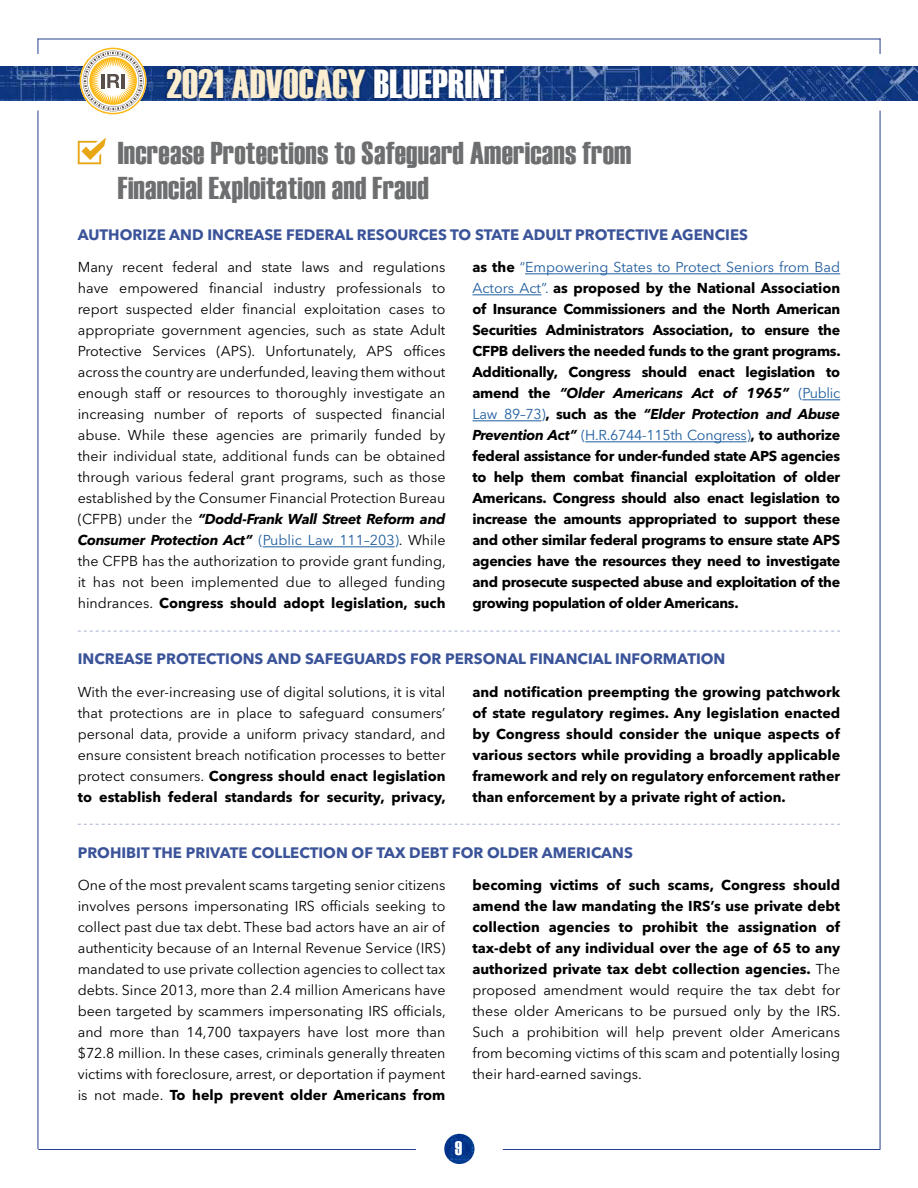
<style>
.page{position:relative;width:918px;height:1188px;background:#fff}
.page>*{position:absolute;margin:0;border:0;box-sizing:border-box;transform-origin:0 0}
.t1{font:40.5px "Haettenschweiler";letter-spacing:.01em;color:#faedd0}
.t2{font:31.5px/34.5px "Haettenschweiler";letter-spacing:.01em;color:#6d6e70}
.t3{font:19.5px "Haettenschweiler";color:#fff}
.t4{font:700 15px "Avenir Next LT Pro";color:#3a5399}
.t5{font:14.25px/21px "Avenir Next LT Pro";color:#000;text-align:justify}
.t6{font:700 14.25px/21px "Avenir Next LT Pro";color:#000;text-align:justify}
.s1{color:#fff}
.s2{font-weight:700;font-style:italic}
.s3{color:#205d9e}
.s4{font-weight:700}
.s5{font-weight:400;color:#205d9e}
.s6{font-style:italic}
.s7{font-weight:400}
</style>
<div class="page">
<img style="left:0;top:66px;width:918px;height:34px">
<img style="left:444px;top:1134px;width:31px;height:30px;border-radius:15px">
<svg style="left:80px;top:48px;width:66px;height:66px"></svg>
<hr style="left:121px;top:74px;width:3px;height:14px;background:#594f4a">
<div style="left:164px;top:65px;width:344px;height:37px;background:#000;opacity:.43"></div>
<hr style="left:38px;top:39px;width:842px;height:1px;background:#24408e">
<svg style="left:38px;top:39px;width:1px;height:15px"></svg>
<hr style="left:38px;top:111px;width:1px;height:1038px;background:#24408e">
<svg style="left:880px;top:39px;width:1px;height:15px"></svg>
<hr style="left:880px;top:111px;width:1px;height:1038px;background:#24408e">
<hr style="left:503px;top:1149px;width:377px;height:1px;background:#24408e">
<hr style="left:38px;top:1149px;width:378px;height:1px;background:#24408e">
<svg style="left:78px;top:824px;width:762px;height:1px"></svg>
<svg style="left:78px;top:631px;width:762px;height:1px"></svg>
<hr style="left:263px;top:546px;width:132px;height:1px;background:#205d9e">
<hr style="left:525px;top:273px;width:315px;height:1px;background:#205d9e">
<hr style="left:473px;top:294px;width:68px;height:1px;background:#205d9e">
<hr style="left:802px;top:399px;width:38px;height:1px;background:#205d9e">
<hr style="left:473px;top:420px;width:69px;height:1px;background:#205d9e">
<hr style="left:585px;top:441px;width:162px;height:1px;background:#205d9e">
<svg style="left:78px;top:137px;width:28px;height:27px"></svg>
<h1 class="t1" style="left:167px;top:69px;width:339px">2021 ADVOCACY <span class="s1">BLUEPRINT</span></h1>
<h2 class="t2" style="left:118px;top:138px;width:515px">Increase Protections to Safeguard Americans from<br>Financial Exploitation and Fraud</h2>
<p class="t4" style="left:78px;top:228px;width:672px">AUTHORIZE AND INCREASE FEDERAL RESOURCES TO STATE ADULT PROTECTIVE AGENCIES</p>
<p class="t5" style="left:78px;top:258px;width:370px">Many recent federal and state laws and regulations have empowered financial industry professionals to report suspected elder financial exploitation cases to appropriate government agencies, such as state Adult Protective Services (APS). Unfortunately, APS offices across the country are underfunded, leaving them without enough staff or resources to thoroughly investigate an increasing number of reports of suspected financial abuse. While these agencies are primarily funded by their individual state, additional funds can be obtained through various federal grant programs, such as those established by the Consumer Financial Protection Bureau (CFPB) under the <span class="s2">“Dodd-Frank Wall Street Reform and Consumer Protection Act”</span> <span class="s3">(Public Law 111–203)</span>. While the CFPB has the authorization to provide grant funding, it has not been implemented due to alleged funding hindrances. <span class="s4">Congress should adopt legislation, such</span></p>
<p class="t6" style="left:472px;top:258px;width:370px">as the <span class="s5">“Empowering States to Protect Seniors from Bad Actors Act”.</span> as proposed by the National Association of Insurance Commissioners and the North American Securities Administrators Association, to ensure the CFPB delivers the needed funds to the grant programs.<br>Additionally, Congress should enact legislation to amend the <span class="s6">“Older Americans Act of 1965”</span> <span class="s5">(Public Law 89–73)</span>, such as the <span class="s6">“Elder Protection and Abuse Prevention Act”</span> <span class="s5">(H.R.6744-115th Congress)</span>, to authorize federal assistance for under-funded state APS agencies to help them combat financial exploitation of older Americans. Congress should also enact legislation to increase the amounts appropriated to support these and other similar federal programs to ensure state APS agencies have the resources they need to investigate and prosecute suspected abuse and exploitation of the growing population of older Americans.</p>
<p class="t4" style="left:78px;top:653px;width:649px">INCREASE PROTECTIONS AND SAFEGUARDS FOR PERSONAL FINANCIAL INFORMATION</p>
<p class="t5" style="left:78px;top:682px;width:370px">With the ever-increasing use of digital solutions, it is vital that protections are in place to safeguard consumers’ personal data, provide a uniform privacy standard, and ensure consistent breach notification processes to better protect consumers. <span class="s4">Congress should enact legislation to establish federal standards for security, privacy,</span></p>
<p class="t6" style="left:472px;top:683px;width:369px">and notification preempting the growing patchwork of state regulatory regimes. Any legislation enacted by Congress should consider the unique aspects of various sectors while providing a broadly applicable framework and rely on regulatory enforcement rather than enforcement by a private right of action.</p>
<p class="t4" style="left:78px;top:846px;width:557px">PROHIBIT THE PRIVATE COLLECTION OF TAX DEBT FOR OLDER AMERICANS</p>
<p class="t5" style="left:78px;top:875px;width:370px">One of the most prevalent scams targeting senior citizens involves persons impersonating IRS officials seeking to collect past due tax debt. These bad actors have an air of authenticity because of an Internal Revenue Service (IRS) mandated to use private collection agencies to collect tax debts. Since 2013, more than 2.4 million Americans have been targeted by scammers impersonating IRS officials, and more than 14,700 taxpayers have lost more than $72.8 million. In these cases, criminals generally threaten victims with foreclosure, arrest, or deportation if payment is not made. <span class="s4">To help prevent older Americans from</span></p>
<p class="t6" style="left:472px;top:875px;width:370px">becoming victims of such scams, Congress should amend the law mandating the IRS’s use private debt collection agencies to prohibit the assignation of tax-debt of any individual over the age of 65 to any authorized private tax debt collection agencies. <span class="s7">The proposed amendment would require the tax debt for these older Americans to be pursued only by the IRS.<br>Such a prohibition will help prevent older Americans from becoming victims of this scam and potentially losing their hard-earned savings.</span></p>
<h3 class="t3" style="left:455px;top:1142px;width:9px">9</h3>
</div>
